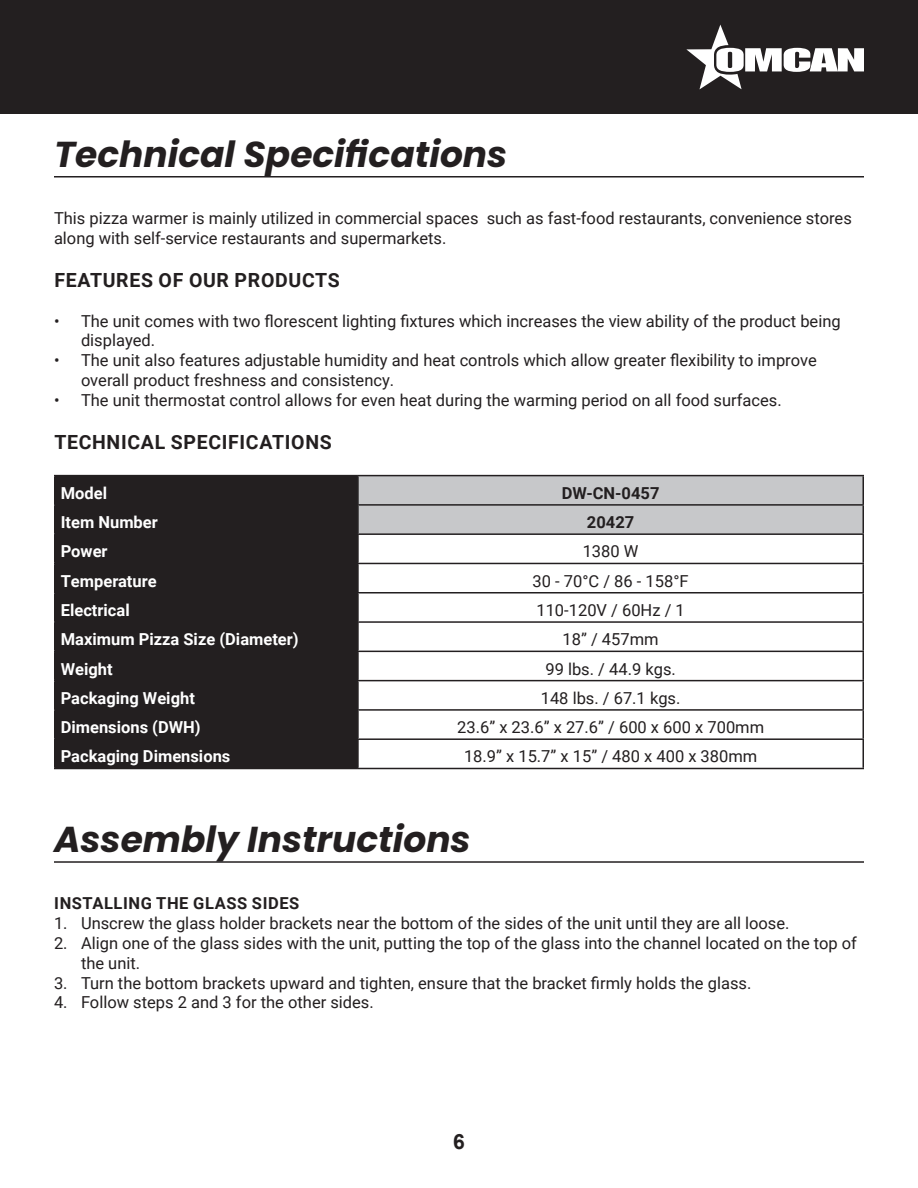
<style>
.page{position:relative;width:918px;height:1188px;background:#fff}
.page>*{position:absolute;margin:0;border:0;box-sizing:border-box;transform-origin:0 0}
.t1{font:italic 700 36px "Poppins";color:#231f20}
.t2{font:700 21px "Arial";color:#231f20}
.t3{font:700 19.5px "Roboto";letter-spacing:.035em;color:#231f20}
.t4{font:16.5px/19.8px "Roboto";color:#231f20}
.t5{font:700 16.5px "Roboto";color:#fff}
.t6{font:700 16.5px "Roboto";letter-spacing:.035em;color:#231f20}
</style>
<div class="page">
<div style="left:0;top:0;width:918px;height:114px;background:#231f20"></div>
<svg style="left:686px;top:25px;width:178px;height:64px"></svg>
<hr style="left:54px;top:861px;width:810px;height:2px;background:#231f20">
<div style="left:56px;top:476px;width:301px;height:292px;background:#231f20"></div>
<div style="left:359px;top:476px;width:503px;height:57px;background:#c7c8ca"></div>
<hr style="left:54px;top:475px;width:304px;height:1px;background:#231f20">
<hr style="left:54px;top:476px;width:2px;height:28px;background:#231f20">
<hr style="left:358px;top:475px;width:506px;height:1px;background:#231f20">
<hr style="left:357px;top:476px;width:2px;height:28px;background:#231f20">
<hr style="left:862px;top:476px;width:2px;height:28px;background:#231f20">
<hr style="left:54px;top:504px;width:304px;height:2px;background:#231f20">
<hr style="left:54px;top:506px;width:2px;height:27px;background:#231f20">
<hr style="left:358px;top:504px;width:506px;height:2px;background:#231f20">
<hr style="left:357px;top:506px;width:2px;height:27px;background:#231f20">
<hr style="left:862px;top:506px;width:2px;height:27px;background:#231f20">
<hr style="left:54px;top:533px;width:304px;height:2px;background:#231f20">
<hr style="left:54px;top:535px;width:2px;height:28px;background:#231f20">
<hr style="left:358px;top:533px;width:506px;height:2px;background:#231f20">
<hr style="left:357px;top:535px;width:2px;height:28px;background:#231f20">
<hr style="left:862px;top:535px;width:2px;height:28px;background:#231f20">
<hr style="left:54px;top:563px;width:304px;height:1px;background:#231f20">
<hr style="left:54px;top:564px;width:2px;height:28px;background:#231f20">
<hr style="left:358px;top:563px;width:506px;height:1px;background:#231f20">
<hr style="left:357px;top:564px;width:2px;height:28px;background:#231f20">
<hr style="left:862px;top:564px;width:2px;height:28px;background:#231f20">
<hr style="left:54px;top:592px;width:304px;height:2px;background:#231f20">
<hr style="left:54px;top:594px;width:2px;height:27px;background:#231f20">
<hr style="left:358px;top:592px;width:506px;height:2px;background:#231f20">
<hr style="left:357px;top:594px;width:2px;height:27px;background:#231f20">
<hr style="left:862px;top:594px;width:2px;height:27px;background:#231f20">
<hr style="left:54px;top:621px;width:304px;height:2px;background:#231f20">
<hr style="left:54px;top:623px;width:2px;height:28px;background:#231f20">
<hr style="left:358px;top:621px;width:506px;height:2px;background:#231f20">
<hr style="left:357px;top:623px;width:2px;height:28px;background:#231f20">
<hr style="left:862px;top:623px;width:2px;height:28px;background:#231f20">
<hr style="left:54px;top:651px;width:304px;height:1px;background:#231f20">
<hr style="left:54px;top:652px;width:2px;height:28px;background:#231f20">
<hr style="left:358px;top:651px;width:506px;height:1px;background:#231f20">
<hr style="left:357px;top:652px;width:2px;height:28px;background:#231f20">
<hr style="left:862px;top:652px;width:2px;height:28px;background:#231f20">
<hr style="left:54px;top:680px;width:304px;height:1px;background:#231f20">
<hr style="left:54px;top:681px;width:2px;height:28px;background:#231f20">
<hr style="left:358px;top:680px;width:506px;height:1px;background:#231f20">
<hr style="left:357px;top:681px;width:2px;height:28px;background:#231f20">
<hr style="left:862px;top:681px;width:2px;height:28px;background:#231f20">
<hr style="left:54px;top:709px;width:304px;height:2px;background:#231f20">
<hr style="left:54px;top:711px;width:2px;height:27px;background:#231f20">
<hr style="left:358px;top:709px;width:506px;height:2px;background:#231f20">
<hr style="left:357px;top:711px;width:2px;height:27px;background:#231f20">
<hr style="left:862px;top:711px;width:2px;height:27px;background:#231f20">
<hr style="left:54px;top:738px;width:304px;height:2px;background:#231f20">
<hr style="left:54px;top:740px;width:2px;height:28px;background:#231f20">
<hr style="left:358px;top:738px;width:506px;height:2px;background:#231f20">
<hr style="left:357px;top:740px;width:2px;height:28px;background:#231f20">
<hr style="left:862px;top:740px;width:2px;height:28px;background:#231f20">
<hr style="left:54px;top:768px;width:304px;height:1px;background:#231f20">
<hr style="left:358px;top:768px;width:506px;height:1px;background:#231f20">
<hr style="left:54px;top:176px;width:810px;height:2px;background:#231f20">
<p class="t1" style="left:54px;top:133px;width:455px">Technical Specifications</p>
<p class="t4" style="left:54px;top:208px;width:799px">This pizza warmer is mainly utilized in commercial spaces such as fast-food restaurants, convenience stores along with self-service restaurants and supermarkets.</p>
<p class="t3" style="left:54px;top:266px;width:287px">FEATURES OF OUR PRODUCTS</p>
<p class="t4" style="left:81px;top:310px;width:761px;text-indent:-27px">• The unit comes with two florescent lighting fixtures which increases the view ability of the product being displayed.</p>
<p class="t4" style="left:81px;top:350px;width:737px;text-indent:-27px">• The unit also features adjustable humidity and heat controls which allow greater flexibility to improve overall product freshness and consistency.</p>
<p class="t4" style="left:54px;top:389px;width:729px">• The unit thermostat control allows for even heat during the warming period on all food surfaces.</p>
<p class="t3" style="left:54px;top:428px;width:279px">TECHNICAL SPECIFICATIONS</p>
<p class="t5" style="left:61px;top:481px;width:48px">Model</p>
<p class="t6" style="left:562px;top:481px;width:99px">DW-CN-0457</p>
<p class="t5" style="left:61px;top:511px;width:99px">Item Number</p>
<p class="t6" style="left:587px;top:511px;width:49px">20427</p>
<p class="t5" style="left:61px;top:540px;width:48px">Power</p>
<p class="t4" style="left:583px;top:541px;width:57px">1380 W</p>
<p class="t5" style="left:61px;top:569px;width:98px">Temperature</p>
<p class="t4" style="left:533px;top:570px;width:158px">30 - 70°C / 86 - 158°F</p>
<p class="t5" style="left:61px;top:599px;width:70px">Electrical</p>
<p class="t4" style="left:536px;top:600px;width:150px">110-120V / 60Hz / 1</p>
<p class="t5" style="left:61px;top:628px;width:240px">Maximum Pizza Size (Diameter)</p>
<p class="t4" style="left:563px;top:629px;width:98px">18” / 457mm</p>
<p class="t5" style="left:61px;top:657px;width:53px">Weight</p>
<p class="t4" style="left:545px;top:658px;width:132px">99 lbs. / 44.9 kgs.</p>
<p class="t5" style="left:61px;top:686px;width:136px">Packaging Weight</p>
<p class="t4" style="left:541px;top:688px;width:141px">148 lbs. / 67.1 kgs.</p>
<p class="t5" style="left:61px;top:716px;width:142px">Dimensions (DWH)</p>
<p class="t4" style="left:457px;top:717px;width:308px">23.6” x 23.6” x 27.6” / 600 x 600 x 700mm</p>
<p class="t5" style="left:61px;top:745px;width:171px">Packaging Dimensions</p>
<p class="t4" style="left:464px;top:746px;width:295px">18.9” x 15.7” x 15” / 480 x 400 x 380mm</p>
<p class="t1" style="left:54px;top:819px;width:418px">Assembly Instructions</p>
<p class="t6" style="left:54px;top:892px;width:247px">INSTALLING THE GLASS SIDES</p>
<p class="t4" style="left:54px;top:913px;width:737px">1. Unscrew the glass holder brackets near the bottom of the sides of the unit until they are all loose.</p>
<p class="t4" style="left:81px;top:933px;width:777px;text-indent:-27px">2. Align one of the glass sides with the unit, putting the top of the glass into the channel located on the top of the unit.</p>
<p class="t4" style="left:54px;top:972px;width:699px">3. Turn the bottom brackets upward and tighten, ensure that the bracket firmly holds the glass.</p>
<p class="t4" style="left:54px;top:992px;width:321px">4. Follow steps 2 and 3 for the other sides.</p>
<p class="t2" style="left:453px;top:1128px;width:13px">6</p>
</div>
